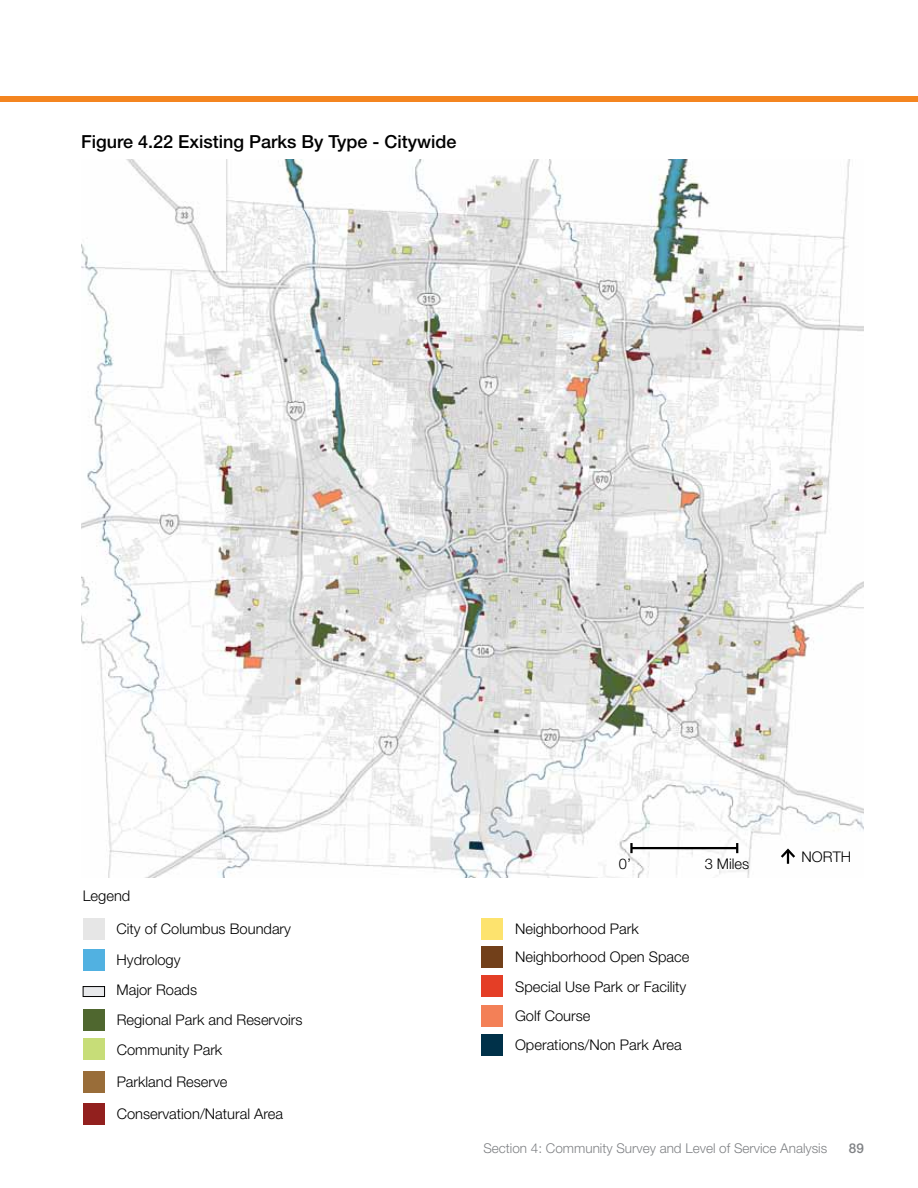
<style>
.page{position:relative;width:918px;height:1188px;background:#fff}
.page>*{position:absolute;margin:0;border:0;box-sizing:border-box;transform-origin:0 0}
.t1{font:500 18px "Helvetica Neue LT Std";color:#000}
.t2{font:300 14.7px/30.6px "Helvetica Neue LT Std";color:#000}
.t3{font:300 13.5px "Helvetica Neue LT Std";color:#808285}
.t4{font:500 13.5px "Helvetica Neue LT Std";color:#808285}
</style>
<div class="page">
<div style="left:0;top:96px;width:918px;height:6px;background:#f48520"></div>
<img style="left:81px;top:160px;width:783px;height:717px">
<div style="left:83px;top:918px;width:22px;height:22px;background:#e6e6e6"></div>
<div style="left:83px;top:949px;width:22px;height:21px;background:#51b1e1"></div>
<div style="left:83px;top:987px;width:22px;height:10px;background:#e8e9eb"></div>
<div style="left:83px;top:986px;width:22px;height:11px;border:1px solid #000"></div>
<hr style="left:631px;top:847px;width:106px;height:2px;background:#000">
<svg style="left:630px;top:843px;width:3px;height:10px"></svg>
<svg style="left:736px;top:843px;width:2px;height:10px"></svg>
<svg style="left:778px;top:847px;width:20px;height:17px"></svg>
<div style="left:83px;top:1009px;width:22px;height:22px;background:#4f672f"></div>
<div style="left:482px;top:1005px;width:21px;height:21px;background:#f38057"></div>
<div style="left:83px;top:1039px;width:22px;height:21px;background:#c7dd78"></div>
<div style="left:83px;top:1071px;width:22px;height:21px;background:#996d39"></div>
<div style="left:482px;top:1034px;width:21px;height:22px;background:#003149"></div>
<div style="left:83px;top:1103px;width:22px;height:22px;background:#92201e"></div>
<div style="left:482px;top:918px;width:21px;height:22px;background:#fde36e"></div>
<div style="left:482px;top:946px;width:21px;height:22px;background:#72401a"></div>
<div style="left:482px;top:976px;width:21px;height:21px;background:#e43e26"></div>
<p class="t1" style="left:81px;top:131px;width:377px">Figure 4.22 Existing Parks By Type - Citywide</p>
<p class="t2" style="left:83px;top:880px;width:49px">Legend</p>
<p class="t2" style="left:117px;top:913px;width:176px">City of Columbus Boundary<br>Hydrology<br>Major Roads</p>
<p class="t2" style="left:619px;top:849px;width:14px">0’</p>
<p class="t2" style="left:705px;top:849px;width:46px">3 Miles</p>
<p class="t2" style="left:515px;top:914px;width:176px;line-height:28.7px">Neighborhood Park<br>Neighborhood Open Space<br>Special Use Park or Facility</p>
<p class="t2" style="left:117px;top:1005px;width:187px">Regional Park and Reservoirs</p>
<p class="t2" style="left:515px;top:1000px;width:77px">Golf Course</p>
<p class="t2" style="left:117px;top:1033px;width:112px;line-height:32.1px">Community Park<br>Parkland Reserve</p>
<p class="t2" style="left:515px;top:1029px;width:168px">Operations/Non Park Area</p>
<p class="t2" style="left:117px;top:1098px;width:168px">Conservation/Natural Area</p>
<p class="t2" style="left:802px;top:841px;width:51px">NORTH</p>
<p class="t3" style="left:483px;top:1140px;width:345px">Section 4: Community Survey and Level of Service Analysis</p>
<p class="t4" style="left:849px;top:1140px;width:17px">89</p>
</div>
